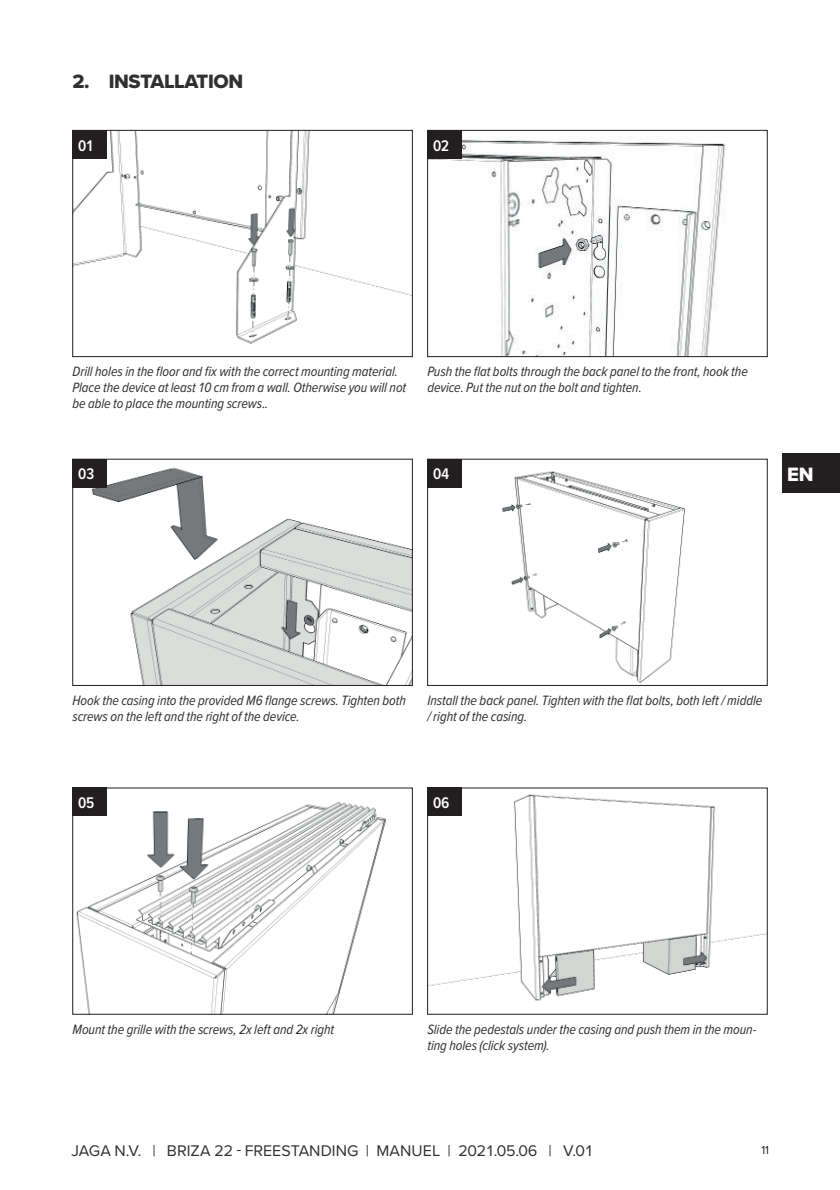
<style>
.page{position:relative;width:840px;height:1190px;background:#fff}
.page>*{position:absolute;margin:0;border:0;box-sizing:border-box;transform-origin:0 0}
.t1{font:20px "Proxima Nova Extrabld";letter-spacing:-.02em;color:#312f30}
.t2{font:20px "Proxima Nova Extrabld";color:#fff}
.t3{font:16px "Proxima Nova";color:#312f30}
.t4{font:600 16px "Proxima Nova Cond";letter-spacing:-.02em;color:#fff}
.t5{font:italic 14px/16px "Proxima Nova Cond";letter-spacing:-.005em;color:#312f30}
.t6{font:12px "Proxima Nova Cond";color:#231f20}
</style>
<div class="page">
<div style="left:782px;top:453px;width:58px;height:40px;background:#231f20"></div>
<img style="left:76px;top:790px;width:311px;height:223px">
<div style="left:72px;top:788px;width:341px;height:227px;border:1px solid #231f20"></div>
<img style="left:429px;top:790px;width:337px;height:211px">
<div style="left:427px;top:788px;width:341px;height:227px;border:1px solid #231f20"></div>
<img style="left:74px;top:461px;width:337px;height:223px">
<div style="left:72px;top:459px;width:341px;height:227px;border:1px solid #231f20"></div>
<img style="left:429px;top:461px;width:256px;height:223px">
<div style="left:427px;top:459px;width:341px;height:227px;border:1px solid #231f20"></div>
<img style="left:74px;top:132px;width:337px;height:212px">
<div style="left:72px;top:130px;width:341px;height:227px;border:1px solid #231f20"></div>
<img style="left:429px;top:132px;width:297px;height:223px">
<div style="left:427px;top:130px;width:341px;height:227px;border:1px solid #231f20"></div>
<div style="left:72px;top:130px;width:34px;height:28px;background:#231f20"></div>
<div style="left:72px;top:459px;width:34px;height:28px;background:#231f20"></div>
<div style="left:72px;top:788px;width:34px;height:28px;background:#231f20"></div>
<div style="left:427px;top:130px;width:34px;height:28px;background:#231f20"></div>
<div style="left:427px;top:459px;width:34px;height:28px;background:#231f20"></div>
<div style="left:427px;top:788px;width:34px;height:28px;background:#231f20"></div>
<h1 class="t1" style="left:72px;top:73px;width:172px">2. INSTALLATION</h1>
<p class="t4" style="left:78px;top:139px;width:18px">01</p>
<p class="t4" style="left:433px;top:139px;width:18px">02</p>
<p class="t5" style="left:72px;top:365px;width:335px">Drill holes in the floor and fix with the correct mounting material.<br>Place the device at least 10 cm from a wall. Otherwise you will not be able to place the mounting screws. .</p>
<p class="t5" style="left:427px;top:365px;width:322px">Push the flat bolts through the back panel to the front, hook the device. Put the nut on the bolt and tighten.</p>
<p class="t4" style="left:78px;top:468px;width:18px">03</p>
<p class="t4" style="left:433px;top:468px;width:18px">04</p>
<h1 class="t2" style="left:787px;top:467px;width:28px">EN</h1>
<p class="t5" style="left:72px;top:694px;width:335px">Hook the casing into the provided M6 flange screws. Tighten both screws on the left and the right of the device.</p>
<p class="t5" style="left:427px;top:694px;width:337px">Install the back panel. Tighten with the flat bolts, both left / middle / right of the casing.</p>
<p class="t4" style="left:78px;top:797px;width:18px">05</p>
<p class="t4" style="left:433px;top:797px;width:18px">06</p>
<p class="t5" style="left:72px;top:1023px;width:263px">Mount the grille with the screws, 2x left and 2x right</p>
<p class="t5" style="left:427px;top:1023px;width:331px">Slide the pedestals under the casing and push them in the moun&shy;ting holes (click system).</p>
<p class="t3" style="left:72px;top:1145px;width:524px">JAGA N.V. | BRIZA 22 - FREESTANDING | MANUEL | 2021.05.06 | V.01</p>
<p class="t6" style="left:761px;top:1146px;width:9px">11</p>
</div>
